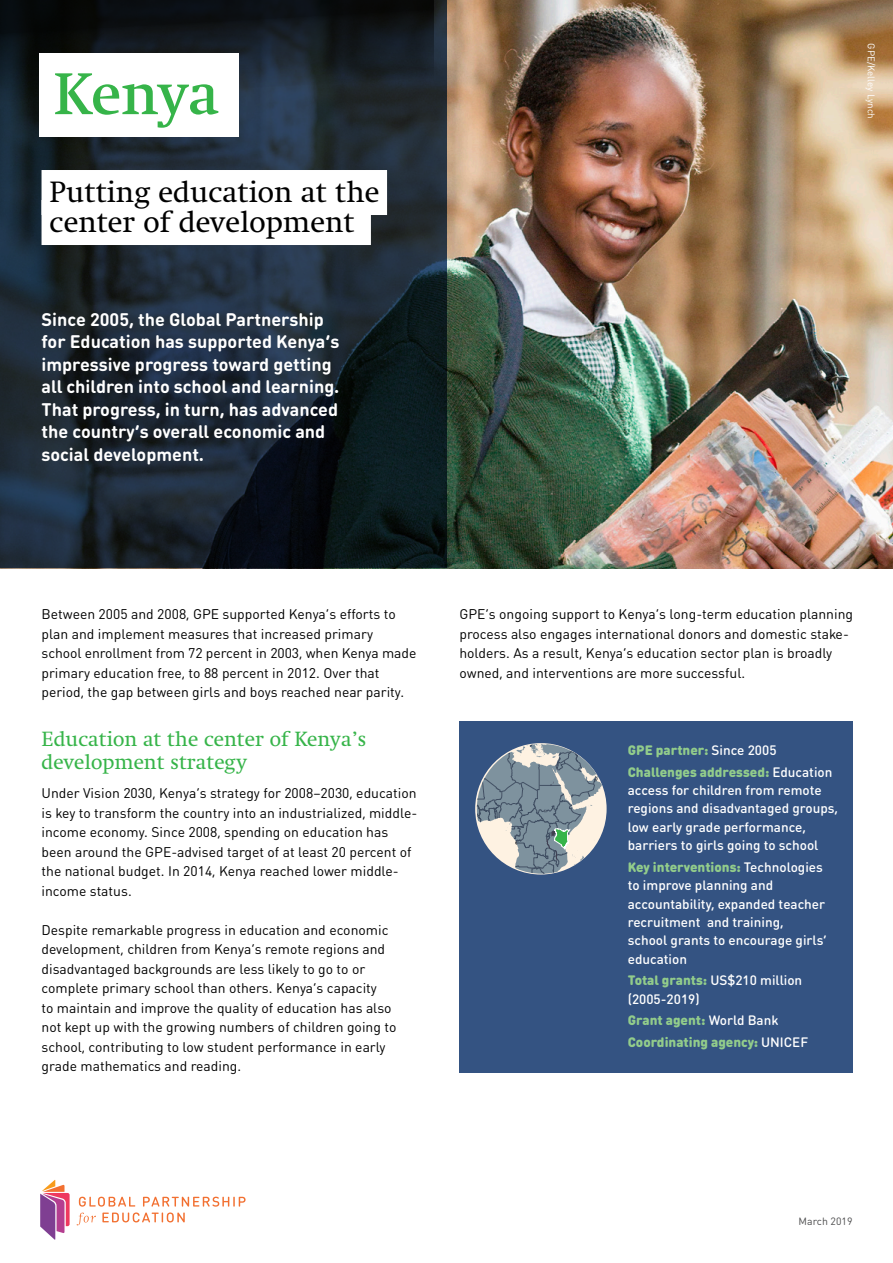
<style>
.page{position:relative;width:893px;height:1263px;background:#fff}
.page>*{position:absolute;margin:0;border:0;box-sizing:border-box;transform-origin:0 0}
.Country_Name_with_hi{font:500 60px "Swift LT Std";letter-spacing:-.01em;color:#36b449}
.headline_Swift_with{font:30px "Swift LT Std";color:#000}
._2__Headline_with_li{font:21px/23.2px "Swift LT Std";color:#36b449}
.body_copy_DIN_PRO_9{font:700 18px "DIN Round Pro";color:#fff}
.body_copy_DIN_PRO_9-2{font:13.8px/19.5px "DIN Round Pro";color:#000}
.facts_box{font:500 13.5px/18.3px "DIN Round Pro";color:#fff}
.facts_box-2{font:900 13.5px "DIN Round Pro";color:#92cc8b}
.body_copy_DIN_PRO_9-3{font:10.5px "DIN Round Pro";color:#4d4d4e}
.credits{font:9.75px "DIN Round Pro";color:#fff}
.s1{font-weight:500;color:#fff}
.s2{font-weight:900;color:#92cc8b}
</style>
<div class="page">
<img style="left:446px;top:0;width:447px;height:568px">
<div style="left:459px;top:721px;width:393px;height:352px;background:#345382"></div>
<svg style="left:0;top:0;width:446px;height:568px;background:#19242f"></svg>
<svg style="left:0;top:0;width:433px;height:190px;background:#1a232b"></svg>
<div style="left:42px;top:170px;width:345px;height:45px;background:#fff"></div>
<div style="left:42px;top:200px;width:329px;height:45px;background:#fff"></div>
<div style="left:40px;top:53px;width:199px;height:83px;background:#fff"></div>
<svg style="left:40px;top:1180px;width:30px;height:60px"></svg>
<svg style="left:77px;top:1197px;width:169px;height:28px"></svg>
<svg style="left:477px;top:744px;width:130px;height:130px"></svg>
<p class="Country_Name_with_hi" style="left:53px;top:61px;width:168px">Kenya</p>
<p class="headline_Swift_with" style="left:50px;top:175px;width:331px">Putting education at the</p>
<p class="headline_Swift_with" style="left:50px;top:205px;width:306px">center of development</p>
<p class="body_copy_DIN_PRO_9" style="left:42px;top:307px;width:284px">Since 2005, the Global Partnership</p>
<p class="body_copy_DIN_PRO_9" style="left:42px;top:329px;width:299px">for Education has supported Kenya’s</p>
<p class="body_copy_DIN_PRO_9" style="left:42px;top:352px;width:292px">impressive progress toward getting</p>
<p class="body_copy_DIN_PRO_9" style="left:42px;top:374px;width:299px">all children into school and learning.</p>
<p class="body_copy_DIN_PRO_9" style="left:42px;top:397px;width:298px">That progress, in turn, has advanced</p>
<p class="body_copy_DIN_PRO_9" style="left:42px;top:419px;width:285px">the country’s overall economic and</p>
<p class="body_copy_DIN_PRO_9" style="left:42px;top:442px;width:164px">social development.</p>
<p class="credits" style="left:878px;top:43px;width:77px;rotate:90deg">GPE/Kelley Lynch</p>
<p class="body_copy_DIN_PRO_9-2" style="left:42px;top:604px;width:376px">Between 2005 and 2008, GPE supported Kenya’s efforts to plan and implement measures that increased primary school enrollment from 72 percent in 2003, when Kenya made primary education free, to 88 percent in 2012. Over that period, the gap between girls and boys reached near parity.</p>
<p class="_2__Headline_with_li" style="left:42px;top:727px;width:327px">Education at the center of Kenya’s development strategy</p>
<p class="body_copy_DIN_PRO_9-2" style="left:42px;top:783px;width:377px">Under Vision 2030, Kenya’s strategy for 2008–2030, education is key to transform the country into an industrialized, middle&shy;income economy. Since 2008, spending on education has been around the GPE-advised target of at least 20 percent of the national budget. In 2014, Kenya reached lower middle&shy;income status.</p>
<p class="body_copy_DIN_PRO_9-2" style="left:42px;top:919px;width:356px">Despite remarkable progress in education and economic development, children from Kenya’s remote regions and disadvantaged backgrounds are less likely to go to or complete primary school than others. Kenya’s capacity<br>to maintain and improve the quality of education has also not kept up with the growing numbers of children going to school, contributing to low student performance in early grade mathematics and reading.</p>
<p class="body_copy_DIN_PRO_9-2" style="left:459px;top:604px;width:395px">GPE’s ongoing support to Kenya’s long-term education planning process also engages international donors and domestic stake&shy;holders. As a result, Kenya’s education sector plan is broadly owned, and interventions are more successful.</p>
<p class="facts_box-2" style="left:628px;top:740px;width:150px">GPE partner: <span class="s1">Since 2005</span></p>
<p class="facts_box" style="left:628px;top:762px;width:212px"><span class="s2">Challenges addressed:</span> Education access for children from remote regions and disadvantaged groups, low early grade performance, barriers to girls going to school</p>
<p class="facts_box" style="left:628px;top:857px;width:200px"><span class="s2">Key interventions:</span> Technologies to improve planning and accountability, expanded teacher recruitment and training, school grants to encourage girls’ education</p>
<p class="facts_box" style="left:628px;top:971px;width:176px"><span class="s2">Total grants:</span> US$210 million (2005-2019)</p>
<p class="facts_box-2" style="left:628px;top:1010px;width:152px">Grant agent: <span class="s1">World Bank</span></p>
<p class="facts_box-2" style="left:628px;top:1032px;width:182px">Coordinating agency: <span class="s1">UNICEF</span></p>
<p class="body_copy_DIN_PRO_9-3" style="left:799px;top:1214px;width:55px">March 2019</p>
</div>
